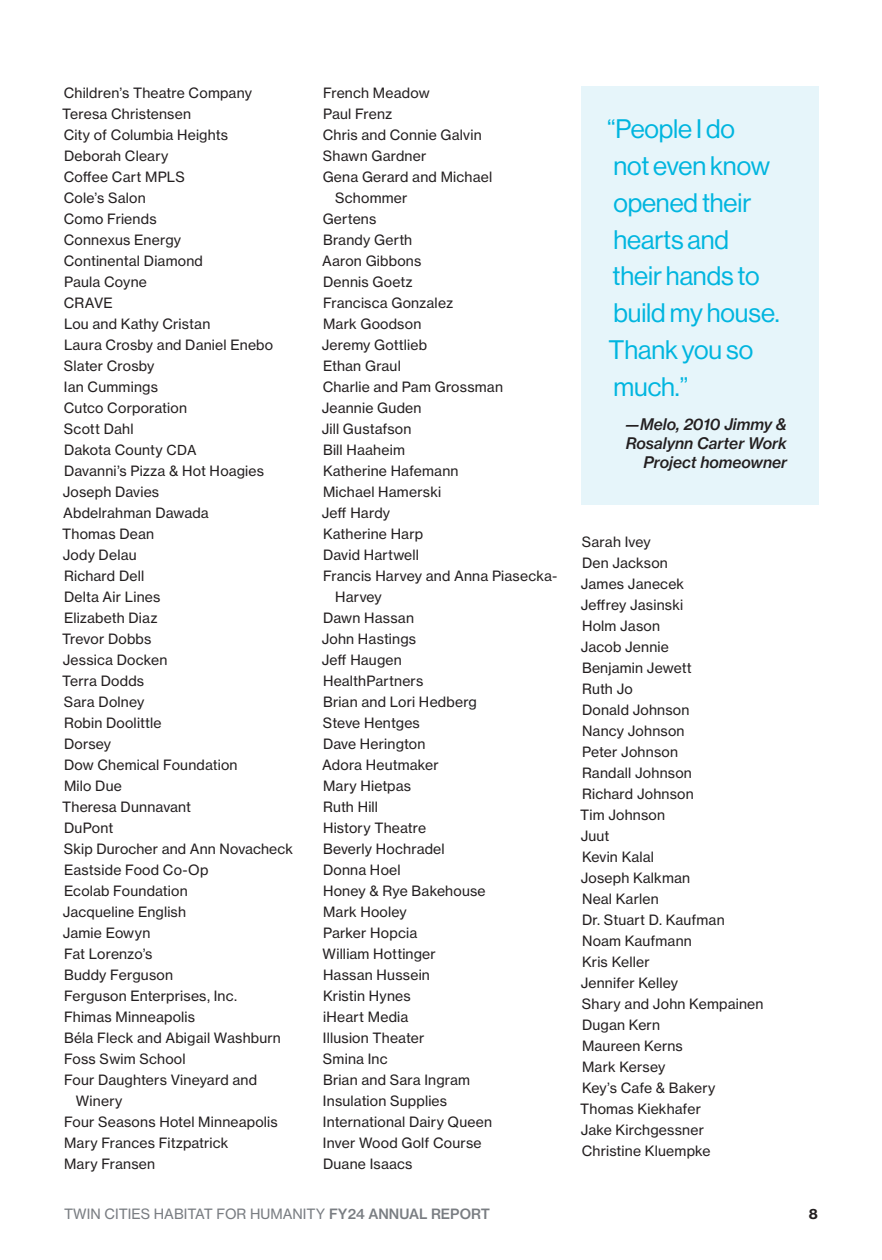
<style>
.page{position:relative;width:882px;height:1260px;background:#fff}
.page>*{position:absolute;margin:0;border:0;box-sizing:border-box;transform-origin:0 0}
.Q1{font:26.25px/36.8px "N Haas Grotesk DS Pro 55 Rg";letter-spacing:-.005em;color:#00b5df}
.ATTRIB{font:15.75px/18.9px "N Haas Grotesk TX Pro 66 Md It";color:#231f20;text-align:right}
.List{font:14px/21px "N Haas Grotesk TX Pro 55 Rg";letter-spacing:.015em;color:#231f20}
.t1{font:14px "N Haas Grotesk TX Pro 55 Rg";color:#797d82}
.t2{font:14px "N Haas Grotesk TX Pro 75 Bd";color:#231f20}
.s1{font-size:13.65px}
.s2{font-family:"N Haas Grotesk TX Pro 65 Md"}
</style>
<div class="page">
<div style="left:581px;top:87px;width:238px;height:418px;background:#e6f5fa"></div>
<p class="List" style="left:64px;top:82px;width:190px">Children’s Theatre Company</p>
<p class="List" style="left:62px;top:103px;width:130px">Teresa Christensen</p>
<p class="List" style="left:64px;top:124px;width:166px">City of Columbia Heights</p>
<p class="List" style="left:64px;top:145px;width:106px">Deborah Cleary</p>
<p class="List" style="left:64px;top:166px;width:123px">Coffee Cart MPLS</p>
<p class="List" style="left:64px;top:187px;width:84px">Cole’s Salon</p>
<p class="List" style="left:64px;top:208px;width:94px">Como Friends</p>
<p class="List" style="left:64px;top:229px;width:119px">Connexus Energy</p>
<p class="List" style="left:64px;top:250px;width:141px">Continental Diamond</p>
<p class="List" style="left:64px;top:271px;width:84px">Paula Coyne</p>
<p class="List" style="left:64px;top:292px;width:51px">CRAVE</p>
<p class="List" style="left:64px;top:313px;width:148px">Lou and Kathy Cristan</p>
<p class="List" style="left:64px;top:334px;width:211px">Laura Crosby and Daniel Enebo</p>
<p class="List" style="left:64px;top:355px;width:92px">Slater Crosby</p>
<p class="List" style="left:64px;top:376px;width:96px">Ian Cummings</p>
<p class="List" style="left:64px;top:397px;width:125px">Cutco Corporation</p>
<p class="List" style="left:64px;top:418px;width:71px">Scott Dahl</p>
<p class="List" style="left:64px;top:439px;width:134px">Dakota County <span class="s1">CDA</span></p>
<p class="List" style="left:64px;top:460px;width:202px">Davanni’s Pizza &amp; Hot Hoagies</p>
<p class="List" style="left:63px;top:481px;width:98px">Joseph Davies</p>
<p class="List" style="left:63px;top:502px;width:147px">Abdelrahman Dawada</p>
<p class="List" style="left:62px;top:523px;width:94px">Thomas Dean</p>
<p class="List" style="left:63px;top:544px;width:75px">Jody Delau</p>
<p class="List" style="left:64px;top:565px;width:82px">Richard Dell</p>
<p class="List" style="left:64px;top:586px;width:98px">Delta Air Lines</p>
<p class="List" style="left:64px;top:607px;width:95px">Elizabeth Diaz</p>
<p class="List" style="left:62px;top:628px;width:91px">Trevor Dobbs</p>
<p class="List" style="left:63px;top:649px;width:106px">Jessica Docken</p>
<p class="List" style="left:62px;top:670px;width:84px">Terra Dodds</p>
<p class="List" style="left:64px;top:691px;width:82px">Sara Dolney</p>
<p class="List" style="left:64px;top:712px;width:99px">Robin Doolittle</p>
<p class="List" style="left:64px;top:733px;width:49px">Dorsey</p>
<p class="List" style="left:64px;top:754px;width:175px">Dow Chemical Foundation</p>
<p class="List" style="left:64px;top:775px;width:59px">Milo Due</p>
<p class="List" style="left:62px;top:796px;width:131px">Theresa Dunnavant</p>
<p class="List" style="left:64px;top:817px;width:51px">DuPont</p>
<p class="List" style="left:64px;top:838px;width:231px">Skip Durocher and Ann Novacheck</p>
<p class="List" style="left:64px;top:859px;width:146px">Eastside Food Co-Op</p>
<p class="List" style="left:64px;top:880px;width:125px">Ecolab Foundation</p>
<p class="List" style="left:63px;top:901px;width:125px">Jacqueline English</p>
<p class="List" style="left:63px;top:922px;width:89px">Jamie Eowyn</p>
<p class="List" style="left:64px;top:943px;width:90px">Fat Lorenzo’s</p>
<p class="List" style="left:64px;top:964px;width:110px">Buddy Ferguson</p>
<p class="List" style="left:64px;top:985px;width:175px">Ferguson Enterprises, Inc.</p>
<p class="List" style="left:64px;top:1006px;width:133px">Fhimas Minneapolis</p>
<p class="List" style="left:64px;top:1027px;width:218px">Béla Fleck and Abigail Washburn</p>
<p class="List" style="left:64px;top:1048px;width:123px">Foss Swim School</p>
<p class="List" style="left:76px;top:1069px;width:183px;text-indent:-12px">Four Daughters Vineyard and<br>Winery</p>
<p class="List" style="left:64px;top:1111px;width:215px">Four Seasons Hotel Minneapolis</p>
<p class="List" style="left:64px;top:1132px;width:166px">Mary Frances Fitzpatrick</p>
<p class="List" style="left:64px;top:1153px;width:93px">Mary Fransen</p>
<p class="List" style="left:323px;top:82px;width:108px">French Meadow</p>
<p class="List" style="left:323px;top:103px;width:71px">Paul Frenz</p>
<p class="List" style="left:323px;top:124px;width:161px">Chris and Connie Galvin</p>
<p class="List" style="left:323px;top:145px;width:105px">Shawn Gardner</p>
<p class="List" style="left:335px;top:166px;width:159px;text-indent:-13px">Gena Gerard and Michael<br>Schommer</p>
<p class="List" style="left:323px;top:208px;width:55px">Gertens</p>
<p class="List" style="left:323px;top:229px;width:91px">Brandy Gerth</p>
<p class="List" style="left:322px;top:250px;width:101px">Aaron Gibbons</p>
<p class="List" style="left:323px;top:271px;width:91px">Dennis Goetz</p>
<p class="List" style="left:323px;top:292px;width:132px">Francisca Gonzalez</p>
<p class="List" style="left:323px;top:313px;width:100px">Mark Goodson</p>
<p class="List" style="left:322px;top:334px;width:107px">Jeremy Gottlieb</p>
<p class="List" style="left:323px;top:355px;width:79px">Ethan Graul</p>
<p class="List" style="left:323px;top:376px;width:182px">Charlie and Pam Grossman</p>
<p class="List" style="left:322px;top:397px;width:101px">Jeannie Guden</p>
<p class="List" style="left:322px;top:418px;width:91px">Jill Gustafson</p>
<p class="List" style="left:323px;top:439px;width:83px">Bill Haaheim</p>
<p class="List" style="left:323px;top:460px;width:137px">Katherine Hafemann</p>
<p class="List" style="left:323px;top:481px;width:120px">Michael Hamerski</p>
<p class="List" style="left:322px;top:502px;width:70px">Jeff Hardy</p>
<p class="List" style="left:323px;top:523px;width:102px">Katherine Harp</p>
<p class="List" style="left:323px;top:544px;width:98px">David Hartwell</p>
<p class="List" style="left:335px;top:565px;width:224px;text-indent:-12px">Francis Harvey and Anna Piasecka-<br>Harvey</p>
<p class="List" style="left:323px;top:607px;width:92px">Dawn Hassan</p>
<p class="List" style="left:322px;top:628px;width:96px">John Hastings</p>
<p class="List" style="left:322px;top:649px;width:82px">Jeff Haugen</p>
<p class="List" style="left:323px;top:670px;width:102px">HealthPartners</p>
<p class="List" style="left:323px;top:691px;width:155px">Brian and Lori Hedberg</p>
<p class="List" style="left:323px;top:712px;width:98px">Steve Hentges</p>
<p class="List" style="left:323px;top:733px;width:104px">Dave Herington</p>
<p class="List" style="left:322px;top:754px;width:118px">Adora Heutmaker</p>
<p class="List" style="left:323px;top:775px;width:90px">Mary Hietpas</p>
<p class="List" style="left:323px;top:796px;width:57px">Ruth Hill</p>
<p class="List" style="left:323px;top:817px;width:105px">History Theatre</p>
<p class="List" style="left:323px;top:838px;width:123px">Beverly Hochradel</p>
<p class="List" style="left:323px;top:859px;width:79px">Donna Hoel</p>
<p class="List" style="left:323px;top:880px;width:164px">Honey &amp; Rye Bakehouse</p>
<p class="List" style="left:323px;top:901px;width:85px">Mark Hooley</p>
<p class="List" style="left:323px;top:922px;width:96px">Parker Hopcia</p>
<p class="List" style="left:323px;top:943px;width:115px">William Hottinger</p>
<p class="List" style="left:323px;top:964px;width:108px">Hassan Hussein</p>
<p class="List" style="left:323px;top:985px;width:89px">Kristin Hynes</p>
<p class="List" style="left:323px;top:1006px;width:87px">iHeart Media</p>
<p class="List" style="left:323px;top:1027px;width:103px">Illusion Theater</p>
<p class="List" style="left:323px;top:1048px;width:66px">Smina Inc</p>
<p class="List" style="left:323px;top:1069px;width:149px">Brian and Sara Ingram</p>
<p class="List" style="left:323px;top:1090px;width:126px">Insulation Supplies</p>
<p class="List" style="left:323px;top:1111px;width:171px">International Dairy Queen</p>
<p class="List" style="left:323px;top:1132px;width:160px">Inver Wood Golf Course</p>
<p class="List" style="left:323px;top:1153px;width:91px">Duane Isaacs</p>
<p class="Q1" style="left:607px;top:111px;width:174px">“People I do<br>not even know opened their hearts and<br>their hands to build my house.<br>Thank you so much.”</p>
<p class="ATTRIB" style="left:624px;top:415px;width:164px">—Melo, 2010 Jimmy &amp;<br>Rosalynn Carter Work<br>Project homeowner</p>
<p class="List" style="left:582px;top:532px;width:70px">Sarah Ivey</p>
<p class="List" style="left:582px;top:553px;width:87px">Den Jackson</p>
<p class="List" style="left:581px;top:574px;width:105px">James Janecek</p>
<p class="List" style="left:581px;top:595px;width:104px">Jeffrey Jasinski</p>
<p class="List" style="left:582px;top:616px;width:80px">Holm Jason</p>
<p class="List" style="left:581px;top:637px;width:90px">Jacob Jennie</p>
<p class="List" style="left:582px;top:658px;width:111px">Benjamin Jewett</p>
<p class="List" style="left:582px;top:679px;width:52px">Ruth Jo</p>
<p class="List" style="left:582px;top:700px;width:109px">Donald Johnson</p>
<p class="List" style="left:582px;top:721px;width:104px">Nancy Johnson</p>
<p class="List" style="left:582px;top:742px;width:98px">Peter Johnson</p>
<p class="List" style="left:582px;top:763px;width:111px">Randall Johnson</p>
<p class="List" style="left:582px;top:784px;width:113px">Richard Johnson</p>
<p class="List" style="left:580px;top:805px;width:87px">Tim Johnson</p>
<p class="List" style="left:581px;top:826px;width:30px">Juut</p>
<p class="List" style="left:582px;top:847px;width:74px">Kevin Kalal</p>
<p class="List" style="left:581px;top:868px;width:111px">Joseph Kalkman</p>
<p class="List" style="left:582px;top:889px;width:78px">Neal Karlen</p>
<p class="List" style="left:582px;top:910px;width:144px">Dr. Stuart D. Kaufman</p>
<p class="List" style="left:582px;top:931px;width:111px">Noam Kaufmann</p>
<p class="List" style="left:582px;top:952px;width:69px">Kris Keller</p>
<p class="List" style="left:581px;top:973px;width:99px">Jennifer Kelley</p>
<p class="List" style="left:582px;top:994px;width:183px">Shary and John Kempainen</p>
<p class="List" style="left:582px;top:1015px;width:80px">Dugan Kern</p>
<p class="List" style="left:582px;top:1036px;width:102px">Maureen Kerns</p>
<p class="List" style="left:582px;top:1057px;width:85px">Mark Kersey</p>
<p class="List" style="left:582px;top:1078px;width:135px">Key’s Cafe &amp; Bakery</p>
<p class="List" style="left:580px;top:1099px;width:122px">Thomas Kiekhafer</p>
<p class="List" style="left:581px;top:1120px;width:125px">Jake Kirchgessner</p>
<p class="List" style="left:582px;top:1141px;width:131px">Christine Kluempke</p>
<p class="t1" style="left:64px;top:1206px;width:428px">TWIN CITIES HABITAT FOR HUMANITY <span class="s2">FY24 ANNUAL REPORT</span></p>
<p class="t2" style="left:809px;top:1205px;width:11px">8</p>
</div>
